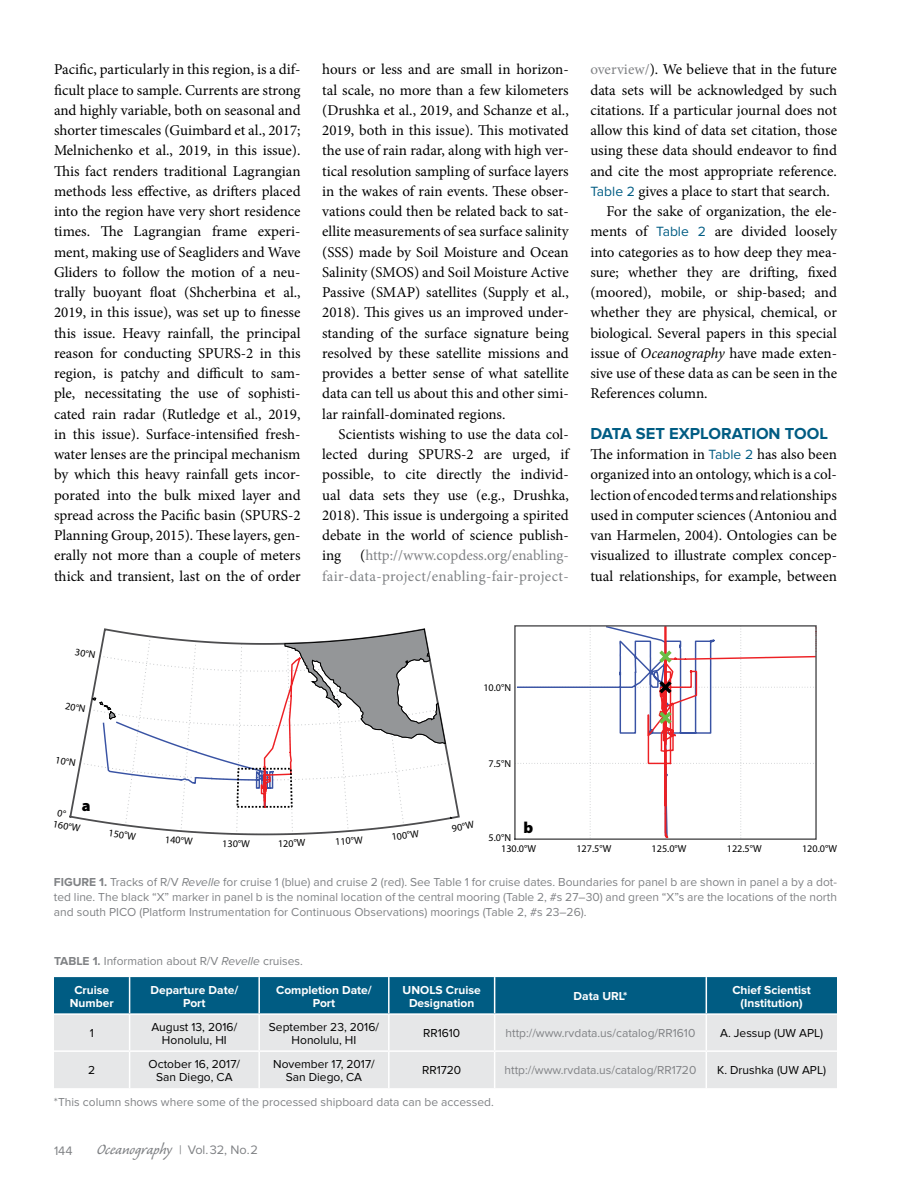
<style>
.page{position:relative;width:918px;height:1188px;background:#fff}
.page>*{position:absolute;margin:0;border:0;box-sizing:border-box;transform-origin:0 0}
.t1{font:18.75px "Caliban Std";color:#808285}
.t2{font:700 16.5px "Proxima Nova";color:#005c83}
.t3{font:900 16.05px "Myriad Pro";color:#000}
.t4{font:15px/20.2px "Minion Pro";color:#000;text-align:justify}
.t5{font:15px/20.2px "Minion Pro";letter-spacing:.01em;color:#808285;text-align:right}
.t6{font:12.75px "Proxima Nova";color:#808285}
.t7{font:12px/15px "Proxima Nova";color:#808285;text-align:justify}
.t8{font:12px/13.5px "Proxima Nova";color:#000;text-align:center}
.t9{font:700 12px/13.5px "Proxima Nova";color:#fff;text-align:center}
.t10{font:10.2px "Myriad Pro";color:#000}
.s1{color:#000}
.s2{color:#808285}
.s3{font-family:"Proxima Nova";font-size:13.8px;color:#005c83}
.s4{font-style:italic}
.s5{font-weight:700}
.s6{font-family:"Proxima Nova";font-size:12.75px}
</style>
<div class="page">
<div style="left:54px;top:977px;width:783px;height:36px;background:#005c83"></div>
<div style="left:54px;top:1015px;width:783px;height:73px;background:#e6e7e8"></div>
<hr style="left:129px;top:977px;width:1px;height:36px;background:#fff">
<hr style="left:258px;top:977px;width:2px;height:36px;background:#fff">
<hr style="left:388px;top:977px;width:2px;height:36px;background:#fff">
<hr style="left:494px;top:977px;width:1px;height:36px;background:#fff">
<hr style="left:706px;top:977px;width:1px;height:36px;background:#fff">
<hr style="left:129px;top:1015px;width:1px;height:35px;background:#fff">
<hr style="left:258px;top:1015px;width:2px;height:35px;background:#fff">
<hr style="left:388px;top:1015px;width:2px;height:35px;background:#fff">
<hr style="left:494px;top:1015px;width:1px;height:35px;background:#fff">
<hr style="left:706px;top:1015px;width:1px;height:35px;background:#fff">
<hr style="left:54px;top:1050px;width:76px;height:2px;background:#fff">
<hr style="left:130px;top:1050px;width:129px;height:2px;background:#fff">
<hr style="left:129px;top:1052px;width:1px;height:36px;background:#fff">
<hr style="left:259px;top:1050px;width:130px;height:2px;background:#fff">
<hr style="left:258px;top:1052px;width:2px;height:36px;background:#fff">
<hr style="left:389px;top:1050px;width:106px;height:2px;background:#fff">
<hr style="left:388px;top:1052px;width:2px;height:36px;background:#fff">
<hr style="left:495px;top:1050px;width:211px;height:2px;background:#fff">
<hr style="left:494px;top:1052px;width:1px;height:36px;background:#fff">
<hr style="left:706px;top:1050px;width:131px;height:2px;background:#fff">
<hr style="left:706px;top:1052px;width:1px;height:36px;background:#fff">
<svg style="left:69px;top:628px;width:391px;height:208px"></svg>
<svg style="left:92px;top:629px;width:360px;height:190px"></svg>
<svg style="left:92px;top:645px;width:354px;height:165px"></svg>
<svg style="left:514px;top:625px;width:303px;height:215px"></svg>
<p class="t4" style="left:54px;top:59px;width:248px">Pacific, particularly in this region, is a dif&shy;ficult place to sample. Currents are strong and highly variable, both on seasonal and shorter timescales (Guimbard et al., 2017; Melnichenko et al., 2019, in this issue).<br>This fact renders traditional Lagrangian methods less effective, as drifters placed into the region have very short residence times. The Lagrangian frame experi&shy;ment, making use of Seagliders and Wave Gliders to follow the motion of a neu&shy;trally buoyant float (Shcherbina et al., 2019, in this issue), was set up to finesse this issue. Heavy rainfall, the principal reason for conducting SPURS-2 in this region, is patchy and difficult to sam&shy;ple, necessitating the use of sophisti&shy;cated rain radar (Rutledge et al., 2019, in this issue). Surface-intensified fresh&shy;water lenses are the principal mechanism by which this heavy rainfall gets incor&shy;porated into the bulk mixed layer and spread across the Pacific basin (SPURS-2<br>Planning Group, 2015). These layers, gen&shy;erally not more than a couple of meters thick and transient, last on the of order</p>
<p class="t4" style="left:322px;top:59px;width:248px">hours or less and are small in horizon&shy;tal scale, no more than a few kilometers (Drushka et al., 2019, and Schanze et al., 2019, both in this issue). This motivated the use of rain radar, along with high ver&shy;tical resolution sampling of surface layers in the wakes of rain events. These obser&shy;vations could then be related back to sat&shy;ellite measurements of sea surface salinity (SSS) made by Soil Moisture and Ocean Salinity (SMOS) and Soil Moisture Active Passive (SMAP) satellites (Supply et al., 2018). This gives us an improved under&shy;standing of the surface signature being resolved by these satellite missions and provides a better sense of what satellite data can tell us about this and other simi&shy;lar rainfall-dominated regions.</p>
<p class="t4" style="left:322px;top:424px;width:248px;text-indent:16px">Scientists wishing to use the data col&shy;lected during SPURS-2 are urged, if possible, to cite directly the individ&shy;ual data sets they use (e.g., Drushka, 2018). This issue is undergoing a spirited debate in the world of science publish&shy;ing</p>
<p class="t5" style="left:322px;top:545px;width:248px"><span class="s1">(</span>http://www.copdess.org/enabling&shy;fair-data-project/enabling-fair-project-</p>
<p class="t4" style="left:590px;top:59px;width:248px"><span class="s2">overview/</span>). We believe that in the future</p>
<p class="t4" style="left:590px;top:80px;width:248px">data sets will be acknowledged by such</p>
<p class="t4" style="left:590px;top:100px;width:248px">citations. If a particular journal does not</p>
<p class="t4" style="left:590px;top:120px;width:248px">allow this kind of data set citation, those</p>
<p class="t4" style="left:590px;top:140px;width:248px">using these data should endeavor to find</p>
<p class="t4" style="left:590px;top:161px;width:248px">and cite the most appropriate reference.</p>
<p class="t4" style="left:590px;top:181px;width:241px"><span class="s3">Table 2</span> gives a place to start that search.</p>
<p class="t4" style="left:607px;top:201px;width:232px">For the sake of organization, the ele-</p>
<p class="t4" style="left:590px;top:221px;width:248px">ments of <span class="s3">Table 2</span> are divided loosely</p>
<p class="t4" style="left:590px;top:242px;width:248px">into categories as to how deep they mea-</p>
<p class="t4" style="left:590px;top:262px;width:248px">sure; whether they are drifting, fixed</p>
<p class="t4" style="left:590px;top:282px;width:248px">(moored), mobile, or ship-based; and</p>
<p class="t4" style="left:590px;top:302px;width:248px">whether they are physical, chemical, or</p>
<p class="t4" style="left:590px;top:323px;width:248px">biological. Several papers in this special</p>
<p class="t4" style="left:590px;top:343px;width:248px">issue of <span class="s4">Oceanography</span> have made exten-</p>
<p class="t4" style="left:590px;top:363px;width:248px">sive use of these data as can be seen in the</p>
<p class="t4" style="left:590px;top:383px;width:119px">References column.</p>
<p class="t2" style="left:590px;top:424px;width:239px">DATA SET EXPLORATION TOOL</p>
<p class="t4" style="left:590px;top:444px;width:248px">The information in <span class="s3">Table 2</span> has also been organized into an ontology, which is a col&shy;lection of encoded terms and relationships used in computer sciences (Antoniou and van Harmelen, 2004). Ontologies can be visualized to illustrate complex concep&shy;tual relationships, for example, between</p>
<p class="t10" style="left:76px;top:645px;width:22px;rotate:10deg">30°N</p>
<p class="t10" style="left:66px;top:699px;width:22px;rotate:10deg">20°N</p>
<p class="t10" style="left:57px;top:753px;width:22px;rotate:10deg">10°N</p>
<p class="t3" style="left:82px;top:795px;width:10px">a</p>
<p class="t10" style="left:483px;top:681px;width:29px">10.0°N</p>
<p class="t10" style="left:489px;top:757px;width:24px">7.5°N</p>
<p class="t10" style="left:54px;top:817px;width:29px;rotate:10deg">160°W</p>
<p class="t10" style="left:109px;top:827px;width:29px;rotate:7deg">150°W</p>
<p class="t10" style="left:166px;top:833px;width:29px;rotate:4deg">140°W</p>
<p class="t10" style="left:222px;top:837px;width:29px;rotate:1deg">130°W</p>
<p class="t10" style="left:278px;top:837px;width:29px;rotate:-1deg">120°W</p>
<p class="t10" style="left:335px;top:835px;width:29px;rotate:-4deg">110°W</p>
<p class="t10" style="left:391px;top:831px;width:29px;rotate:-7deg">100°W</p>
<p class="t10" style="left:451px;top:822px;width:24px;rotate:-10deg">90°W</p>
<p class="t10" style="left:489px;top:831px;width:24px">5.0°N</p>
<p class="t3" style="left:523px;top:816px;width:11px">b</p>
<p class="t10" style="left:501px;top:842px;width:36px">130.0°W</p>
<p class="t10" style="left:576px;top:842px;width:36px">127.5°W</p>
<p class="t10" style="left:652px;top:842px;width:36px">125.0°W</p>
<p class="t10" style="left:727px;top:842px;width:36px">122.5°W</p>
<p class="t10" style="left:802px;top:842px;width:36px">120.0°W</p>
<p class="t7" style="left:54px;top:875px;width:785px"><span class="s5">FIGURE 1.</span> Tracks of R/V <span class="s4">Revelle</span> for cruise 1 (blue) and cruise 2 (red). See Table 1 for cruise dates. Boundaries for panel b are shown in panel a by a dot&shy;ted line. The black “X” marker in panel b is the nominal location of the central mooring (Table 2, #s 27–30) and green “X”s are the locations of the north and south PICO (Platform Instrumentation for Continuous Observations) moorings (Table 2, #s 23–26).</p>
<p class="t7" style="left:54px;top:953px;width:250px"><span class="s5">TABLE 1.</span> Information about R/V <span class="s4">Revelle</span> cruises.</p>
<p class="t9" style="left:70px;top:983px;width:45px">Cruise<br>Number</p>
<p class="t9" style="left:150px;top:983px;width:89px">Departure Date/<br>Port</p>
<p class="t9" style="left:276px;top:983px;width:97px">Completion Date/<br>Port</p>
<p class="t9" style="left:403px;top:983px;width:80px">UNOLS Cruise<br>Designation</p>
<p class="t9" style="left:574px;top:990px;width:55px">Data URL*</p>
<p class="t9" style="left:732px;top:983px;width:80px">Chief Scientist (Institution)</p>
<p class="t8" style="left:90px;top:1027px;width:6px">1</p>
<p class="t8" style="left:151px;top:1020px;width:87px">August 13, 2016/<br>Honolulu, HI</p>
<p class="t8" style="left:269px;top:1020px;width:112px">September 23, 2016/<br>Honolulu, HI</p>
<p class="t8" style="left:423px;top:1027px;width:39px">RR1610</p>
<p class="t7" style="left:506px;top:1026px;width:191px">http://www.rvdata.us/catalog/RR1610</p>
<p class="t8" style="left:720px;top:1027px;width:105px">A. Jessup (UW APL)</p>
<p class="t8" style="left:88px;top:1064px;width:9px">2</p>
<p class="t8" style="left:149px;top:1057px;width:93px">October 16, 2017/<br>San Diego, CA</p>
<p class="t8" style="left:273px;top:1057px;width:103px">November 17, 2017/<br>San Diego, CA</p>
<p class="t8" style="left:422px;top:1064px;width:41px">RR1720</p>
<p class="t7" style="left:505px;top:1063px;width:193px">http://www.rvdata.us/catalog/RR1720</p>
<p class="t8" style="left:717px;top:1064px;width:110px">K. Drushka (UW APL)</p>
<p class="t7" style="left:54px;top:1095px;width:441px">*This column shows where some of the processed shipboard data can be accessed.</p>
<p class="t6" style="left:54px;top:1143px;width:20px">144</p>
<p class="t1" style="left:97px;top:1140px;width:163px">Oceanography <span class="s6">| Vol.32, No.2</span></p>
</div>
